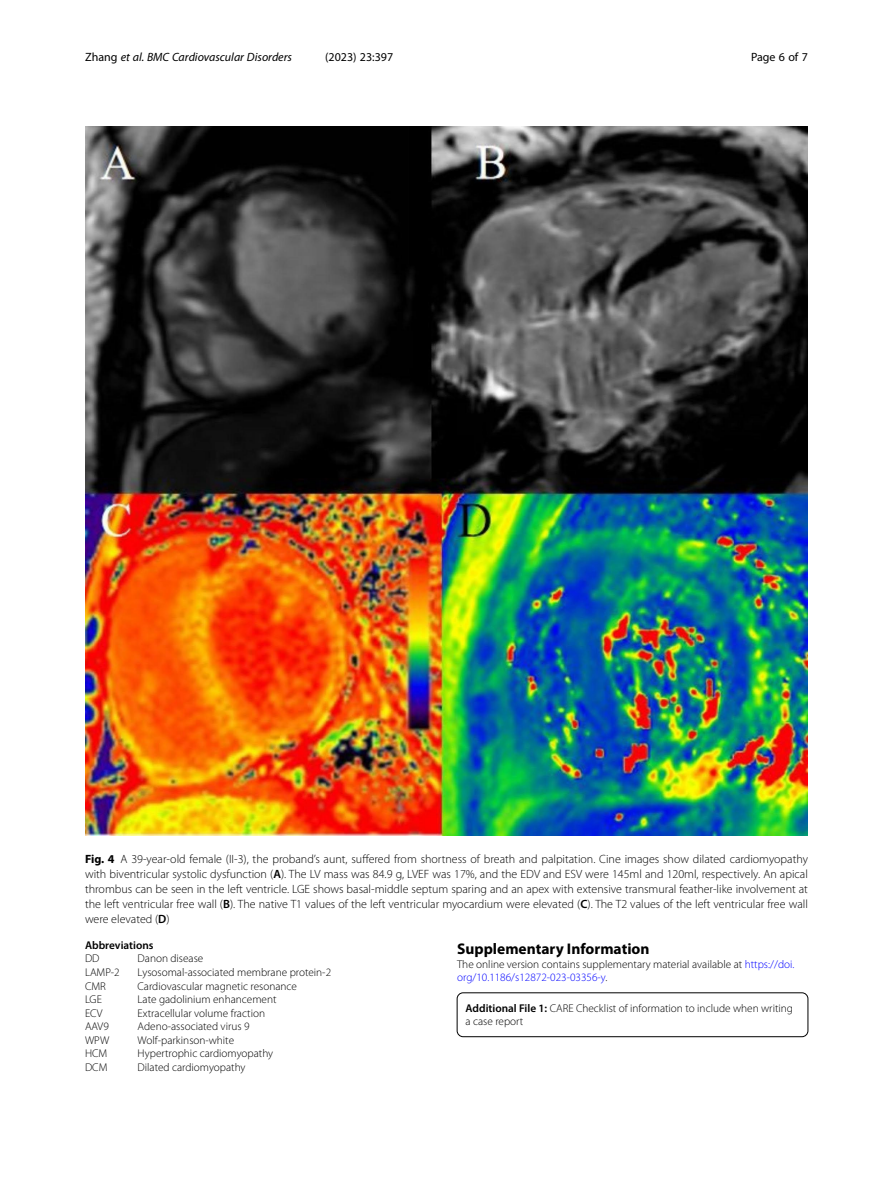
<style>
.page{position:relative;width:893px;height:1191px;background:#fff}
.page>*{position:absolute;margin:0;border:0;box-sizing:border-box;transform-origin:0 0}
.Head_1{font:700 15.45px "Myriad Pro";color:#000}
.Figure_Caption{font:300 12px/15px "Myriad Pro";color:#000;text-align:justify}
.t1{font:italic 12px "Myriad Pro";color:#000}
.t2{font:12px "Myriad Pro";color:#000}
.Abbreviation_Para_1{font:300 11.25px "Myriad Pro";color:#000}
.Article_Note_ESM{font:300 11.25px/13.5px "Myriad Pro";color:#000}
.Additional_File_Info{font:300 11.25px/13.5px "Myriad Pro";color:#000}
.Abbrevation_Heading{font:600 11.25px "Myriad Pro";color:#000}
.s1{font-style:normal}
.s2{font-weight:700}
.s3{font-weight:600}
.s4{color:#00f}
</style>
<div class="page">
<div style="left:457px;top:992px;width:351px;height:45px;border:1px solid #000;border-radius:6px"></div>
<img style="left:85px;top:126px;width:723px;height:709px">
<p class="t1" style="left:85px;top:50px;width:208px"><span class="s1">Zhang</span> et al. BMC Cardiovascular Disorders</p>
<p class="t2" style="left:325px;top:50px;width:70px">(2023) 23:397</p>
<p class="t2" style="left:751px;top:50px;width:58px">Page 6 of 7</p>
<p class="Figure_Caption" style="left:85px;top:851px;width:724px"><span class="s2">Fig. 4</span> A 39-year-old female (II-3), the proband’s aunt, suffered from shortness of breath and palpitation. Cine images show dilated cardiomyopathy with biventricular systolic dysfunction (<span class="s3">A</span>). The LV mass was 84.9 g, LVEF was 17%, and the EDV and ESV were 145ml and 120ml, respectively. An apical thrombus can be seen in the left ventricle. LGE shows basal-middle septum sparing and an apex with extensive transmural feather-like involvement at the left ventricular free wall (<span class="s3">B</span>). The native T1 values of the left ventricular myocardium were elevated (<span class="s3">C</span>). The T2 values of the left ventricular free wall were elevated (<span class="s3">D</span>)</p>
<p class="Abbrevation_Heading" style="left:85px;top:938px;width:70px">Abbreviations</p>
<p class="Abbreviation_Para_1" style="left:85px;top:952px;width:16px">DD</p>
<p class="Abbreviation_Para_1" style="left:138px;top:952px;width:67px">Danon disease</p>
<p class="Abbreviation_Para_1" style="left:85px;top:966px;width:36px">LAMP-2</p>
<p class="Abbreviation_Para_1" style="left:138px;top:966px;width:195px">Lysosomal-associated membrane protein-2</p>
<p class="Abbreviation_Para_1" style="left:85px;top:979px;width:22px">CMR</p>
<p class="Abbreviation_Para_1" style="left:138px;top:979px;width:161px">Cardiovascular magnetic resonance</p>
<p class="Abbreviation_Para_1" style="left:85px;top:993px;width:18px">LGE</p>
<p class="Abbreviation_Para_1" style="left:138px;top:993px;width:140px">Late gadolinium enhancement</p>
<p class="Abbreviation_Para_1" style="left:85px;top:1006px;width:19px">ECV</p>
<p class="Abbreviation_Para_1" style="left:138px;top:1006px;width:129px">Extracellular volume fraction</p>
<p class="Abbreviation_Para_1" style="left:85px;top:1020px;width:25px">AAV9</p>
<p class="Abbreviation_Para_1" style="left:138px;top:1020px;width:113px">Adeno-associated virus 9</p>
<p class="Abbreviation_Para_1" style="left:85px;top:1033px;width:26px">WPW</p>
<p class="Abbreviation_Para_1" style="left:138px;top:1033px;width:98px">Wolf-parkinson-white</p>
<p class="Abbreviation_Para_1" style="left:85px;top:1047px;width:24px">HCM</p>
<p class="Abbreviation_Para_1" style="left:138px;top:1047px;width:137px">Hypertrophic cardiomyopathy</p>
<p class="Abbreviation_Para_1" style="left:85px;top:1060px;width:24px">DCM</p>
<p class="Abbreviation_Para_1" style="left:138px;top:1060px;width:109px">Dilated cardiomyopathy</p>
<p class="Head_1" style="left:457px;top:939px;width:194px">Supplementary Information</p>
<p class="Article_Note_ESM" style="left:457px;top:957px;width:339px">The online version contains supplementary material available at <span class="s4">https://doi. org/10.1186/s12872-023-03356-y</span>.</p>
<p class="Additional_File_Info" style="left:466px;top:1001px;width:329px"><span class="s3">Additional File 1:</span> CARE Checklist of information to include when writing a case report</p>
</div>
